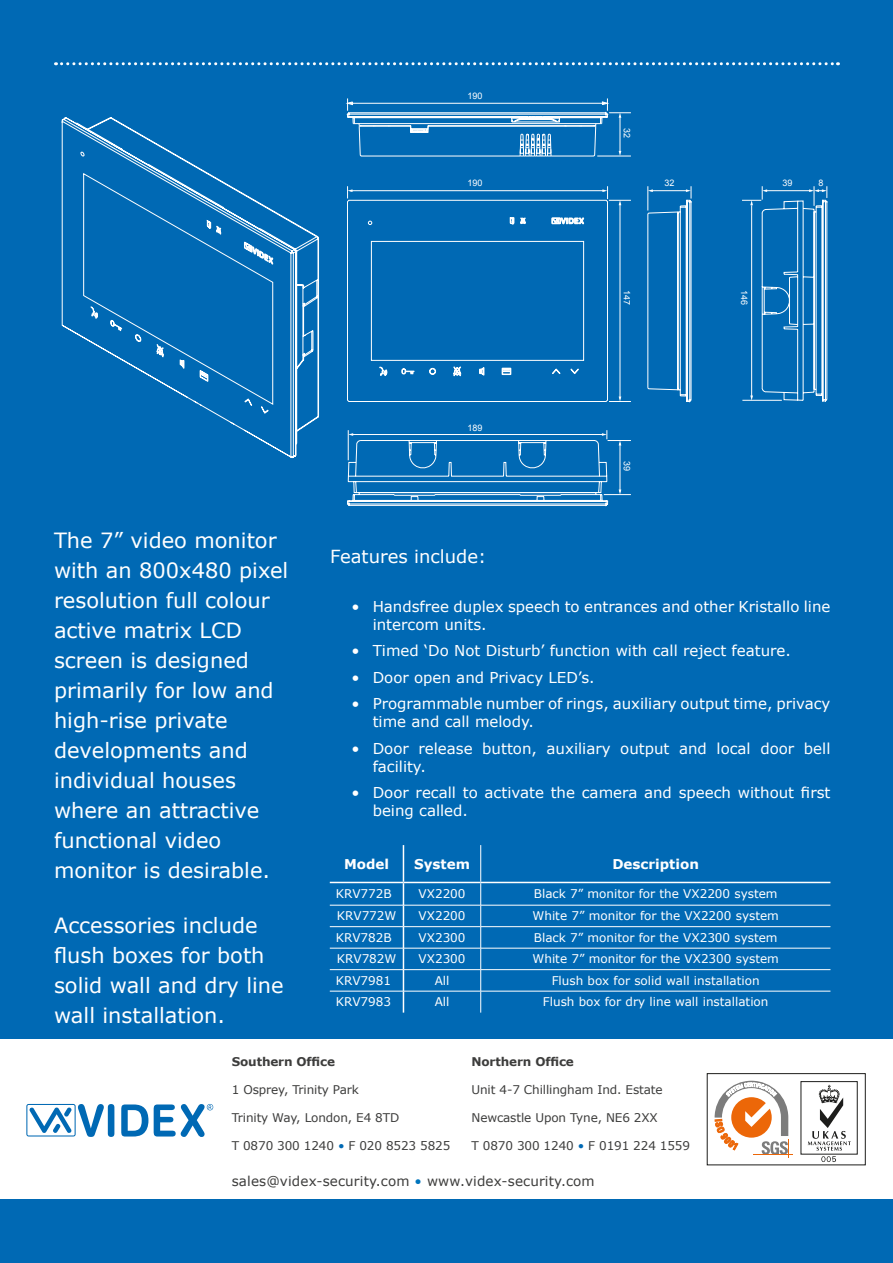
<style>
.page{position:relative;width:893px;height:1263px;background:#0069b4}
.page>*{position:absolute;margin:0;border:0;box-sizing:border-box;transform-origin:0 0}
.t1{font:21px/30px "Verdana";color:#fff}
.t2{font:18px "Verdana";color:#fff}
.t3{font:15px/18px "Verdana";color:#fff}
.t4{font:13.5px "Verdana";letter-spacing:.01em;color:#3d3d3c}
.t5{font:700 13.5px "Verdana";color:#fff}
.t6{font:12px "Verdana";color:#fff}
.t7{font:12px "Verdana";letter-spacing:-.01em;color:#3d3d3c}
.t8{font:700 12px "Verdana";letter-spacing:-.01em;color:#3d3d3c}
.t9{font:9px "Arial";color:#fff}
.s1{color:#0069b4}
.s2{color:#0075bd}
</style>
<div class="page">
<div style="left:0;top:1039px;width:893px;height:160px;background:#fff"></div>
<svg style="left:56px;top:62px;width:782px;height:3px"></svg>
<svg style="left:26px;top:1104px;width:78px;height:33px"></svg>
<div style="left:108px;top:1104px;width:6px;height:33px;background:#0069b4;border-radius:3px"></div>
<svg style="left:121px;top:1104px;width:27px;height:32px"></svg>
<svg style="left:154px;top:1104px;width:59px;height:33px"></svg>
<div style="left:707px;top:1073px;width:158px;height:92px;border:1px solid #1d1d1b"></div>
<hr style="left:754px;top:1154px;width:39px;height:1px;background:#ec6708">
<svg style="left:715px;top:1081px;width:74px;height:76px"></svg>
<div style="left:801px;top:1081px;width:57px;height:73px;border:1px solid #1d1d1b"></div>
<svg style="left:808px;top:1085px;width:43px;height:77px"></svg>
<svg style="left:346px;top:114px;width:482px;height:393px"></svg>
<svg style="left:347px;top:157px;width:261px;height:245px"></svg>
<svg style="left:61px;top:117px;width:259px;height:342px"></svg>
<svg style="left:207px;top:220px;width:14px;height:15px"></svg>
<svg style="left:244px;top:242px;width:29px;height:22px"></svg>
<svg style="left:91px;top:307px;width:7px;height:12px"></svg>
<svg style="left:111px;top:320px;width:11px;height:11px"></svg>
<svg style="left:157px;top:344px;width:7px;height:14px"></svg>
<svg style="left:180px;top:360px;width:4px;height:9px"></svg>
<svg style="left:135px;top:334px;width:6px;height:8px"></svg>
<svg style="left:200px;top:371px;width:8px;height:10px"></svg>
<svg style="left:245px;top:399px;width:7px;height:7px"></svg>
<svg style="left:261px;top:406px;width:7px;height:8px"></svg>
<svg style="left:80px;top:152px;width:5px;height:5px"></svg>
<hr style="left:620px;top:203px;width:1px;height:195px;background:#fff">
<hr style="left:350px;top:190px;width:255px;height:1px;background:#fff">
<svg style="left:347px;top:186px;width:5px;height:12px"></svg>
<svg style="left:602px;top:186px;width:29px;height:19px"></svg>
<svg style="left:609px;top:396px;width:22px;height:6px"></svg>
<hr style="left:650px;top:190px;width:37px;height:1px;background:#fff">
<hr style="left:765px;top:190px;width:47px;height:1px;background:#fff">
<hr style="left:742px;top:400px;width:40px;height:1px;background:#fff">
<hr style="left:751px;top:205px;width:1px;height:192px;background:#fff">
<svg style="left:750px;top:395px;width:3px;height:5px"></svg>
<svg style="left:647px;top:186px;width:6px;height:24px"></svg>
<svg style="left:686px;top:186px;width:6px;height:13px"></svg>
<svg style="left:742px;top:186px;width:25px;height:19px"></svg>
<svg style="left:809px;top:186px;width:18px;height:20px"></svg>
<hr style="left:351px;top:434px;width:253px;height:1px;background:#fff">
<hr style="left:348px;top:430px;width:1px;height:30px;background:#fff">
<hr style="left:620px;top:443px;width:1px;height:49px;background:#fff">
<svg style="left:604px;top:489px;width:27px;height:6px"></svg>
<svg style="left:348px;top:433px;width:5px;height:3px"></svg>
<svg style="left:602px;top:430px;width:29px;height:15px"></svg>
<svg style="left:520px;top:218px;width:6px;height:6px"></svg>
<svg style="left:510px;top:218px;width:4px;height:6px"></svg>
<svg style="left:552px;top:217px;width:32px;height:7px"></svg>
<svg style="left:379px;top:367px;width:8px;height:12px"></svg>
<svg style="left:402px;top:368px;width:12px;height:6px"></svg>
<svg style="left:453px;top:367px;width:8px;height:9px"></svg>
<svg style="left:480px;top:367px;width:4px;height:8px"></svg>
<svg style="left:429px;top:368px;width:7px;height:7px"></svg>
<svg style="left:502px;top:368px;width:9px;height:7px"></svg>
<svg style="left:552px;top:368px;width:8px;height:6px"></svg>
<svg style="left:571px;top:369px;width:8px;height:5px"></svg>
<svg style="left:347px;top:98px;width:284px;height:59px"></svg>
<svg style="left:830px;top:882px;width:1px;height:110px"></svg>
<hr style="left:403px;top:845px;width:1px;height:37px;background:#fff">
<svg style="left:403px;top:883px;width:1px;height:130px"></svg>
<hr style="left:480px;top:845px;width:1px;height:37px;background:#fff">
<svg style="left:480px;top:883px;width:1px;height:130px"></svg>
<hr style="left:330px;top:882px;width:73px;height:1px;background:#fff">
<hr style="left:403px;top:882px;width:78px;height:1px;background:#fff">
<hr style="left:481px;top:882px;width:349px;height:1px;background:#fff">
<hr style="left:330px;top:905px;width:73px;height:1px;background:#fff">
<hr style="left:403px;top:905px;width:78px;height:1px;background:#fff">
<hr style="left:481px;top:905px;width:349px;height:1px;background:#fff">
<hr style="left:330px;top:926px;width:73px;height:1px;background:#fff">
<hr style="left:403px;top:926px;width:78px;height:1px;background:#fff">
<hr style="left:481px;top:926px;width:349px;height:1px;background:#fff">
<hr style="left:330px;top:948px;width:73px;height:1px;background:#fff">
<hr style="left:403px;top:948px;width:78px;height:1px;background:#fff">
<hr style="left:481px;top:948px;width:349px;height:1px;background:#fff">
<hr style="left:330px;top:969px;width:73px;height:1px;background:#fff">
<hr style="left:403px;top:969px;width:78px;height:1px;background:#fff">
<hr style="left:481px;top:969px;width:349px;height:1px;background:#fff">
<hr style="left:330px;top:991px;width:73px;height:1px;background:#fff">
<hr style="left:403px;top:991px;width:78px;height:1px;background:#fff">
<hr style="left:481px;top:991px;width:349px;height:1px;background:#fff">
<p class="t9" style="left:468px;top:90px;width:17px">190</p>
<p class="t9" style="left:468px;top:177px;width:17px">190</p>
<p class="t9" style="left:633px;top:128px;width:12px;rotate:90deg">32</p>
<p class="t9" style="left:665px;top:177px;width:12px">32</p>
<p class="t9" style="left:782px;top:177px;width:12px">39</p>
<p class="t9" style="left:819px;top:177px;width:7px">8</p>
<p class="t9" style="left:633px;top:290px;width:17px;rotate:90deg">147</p>
<p class="t9" style="left:750px;top:290px;width:17px;rotate:90deg">146</p>
<p class="t1" style="left:54px;top:525px;width:236px">The 7” video monitor with an 800x480 pixel resolution full colour active matrix LCD screen is designed primarily for low and high-rise private developments and individual houses where an attractive functional video monitor is desirable.</p>
<p class="t1" style="left:54px;top:910px;width:231px">Accessories include flush boxes for both solid wall and dry line wall installation.</p>
<p class="t9" style="left:468px;top:421px;width:17px">189</p>
<p class="t9" style="left:633px;top:461px;width:12px;rotate:90deg">39</p>
<p class="t2" style="left:330px;top:544px;width:158px">Features include:</p>
<p class="t3" style="left:373px;top:597px;width:459px;text-indent:-21px">• Handsfree duplex speech to entrances and other Kristallo line intercom units.</p>
<p class="t3" style="left:351px;top:641px;width:441px">• Timed ‘Do Not Disturb’ function with call reject feature.</p>
<p class="t3" style="left:351px;top:668px;width:245px">• Door open and Privacy LED’s.</p>
<p class="t3" style="left:373px;top:694px;width:459px;text-indent:-21px">• Programmable number of rings, auxiliary output time, privacy time and call melody.</p>
<p class="t3" style="left:373px;top:739px;width:459px;text-indent:-21px">• Door release button, auxiliary output and local door bell facility.</p>
<p class="t3" style="left:373px;top:783px;width:459px;text-indent:-21px">• Door recall to activate the camera and speech without first being called.</p>
<p class="t5" style="left:344px;top:854px;width:47px">Model</p>
<p class="t5" style="left:414px;top:854px;width:57px">System</p>
<p class="t5" style="left:612px;top:854px;width:88px">Description</p>
<p class="t6" style="left:336px;top:885px;width:57px">KRV772B</p>
<p class="t6" style="left:419px;top:885px;width:48px">VX2200</p>
<p class="t6" style="left:534px;top:885px;width:245px">Black 7” monitor for the VX2200 system</p>
<p class="t6" style="left:337px;top:908px;width:61px">KRV772W</p>
<p class="t6" style="left:419px;top:908px;width:48px">VX2200</p>
<p class="t6" style="left:533px;top:908px;width:248px">White 7” monitor for the VX2200 system</p>
<p class="t6" style="left:336px;top:929px;width:57px">KRV782B</p>
<p class="t6" style="left:419px;top:929px;width:48px">VX2300</p>
<p class="t6" style="left:534px;top:929px;width:245px">Black 7” monitor for the VX2300 system</p>
<p class="t6" style="left:337px;top:951px;width:61px">KRV782W</p>
<p class="t6" style="left:419px;top:951px;width:48px">VX2300</p>
<p class="t6" style="left:533px;top:951px;width:248px">White 7” monitor for the VX2300 system</p>
<p class="t6" style="left:336px;top:972px;width:57px">KRV7981</p>
<p class="t6" style="left:435px;top:972px;width:16px">All</p>
<p class="t6" style="left:552px;top:972px;width:209px">Flush box for solid wall installation</p>
<p class="t6" style="left:336px;top:994px;width:57px">KRV7983</p>
<p class="t6" style="left:435px;top:994px;width:16px">All</p>
<p class="t6" style="left:543px;top:994px;width:227px">Flush box for dry line wall installation</p>
<p class="t8" style="left:232px;top:1053px;width:105px">Southern Office</p>
<p class="t7" style="left:232px;top:1081px;width:129px">1 Osprey, Trinity Park</p>
<p class="t7" style="left:232px;top:1109px;width:169px">Trinity Way, London, E4 8TD</p>
<p class="t7" style="left:232px;top:1137px;width:220px">T 0870 300 1240 <span class="s1">•</span> F 020 8523 5825</p>
<p class="t8" style="left:471px;top:1053px;width:104px">Northern Office</p>
<p class="t7" style="left:471px;top:1081px;width:193px">Unit 4-7 Chillingham Ind. Estate</p>
<p class="t7" style="left:471px;top:1109px;width:188px">Newcastle Upon Tyne, NE6 2XX</p>
<p class="t7" style="left:471px;top:1137px;width:220px">T 0870 300 1240 <span class="s1">•</span> F 0191 224 1559</p>
<p class="t4" style="left:232px;top:1172px;width:364px">sales@videx-security.com <span class="s2">•</span> www.videx-security.com</p>
</div>
